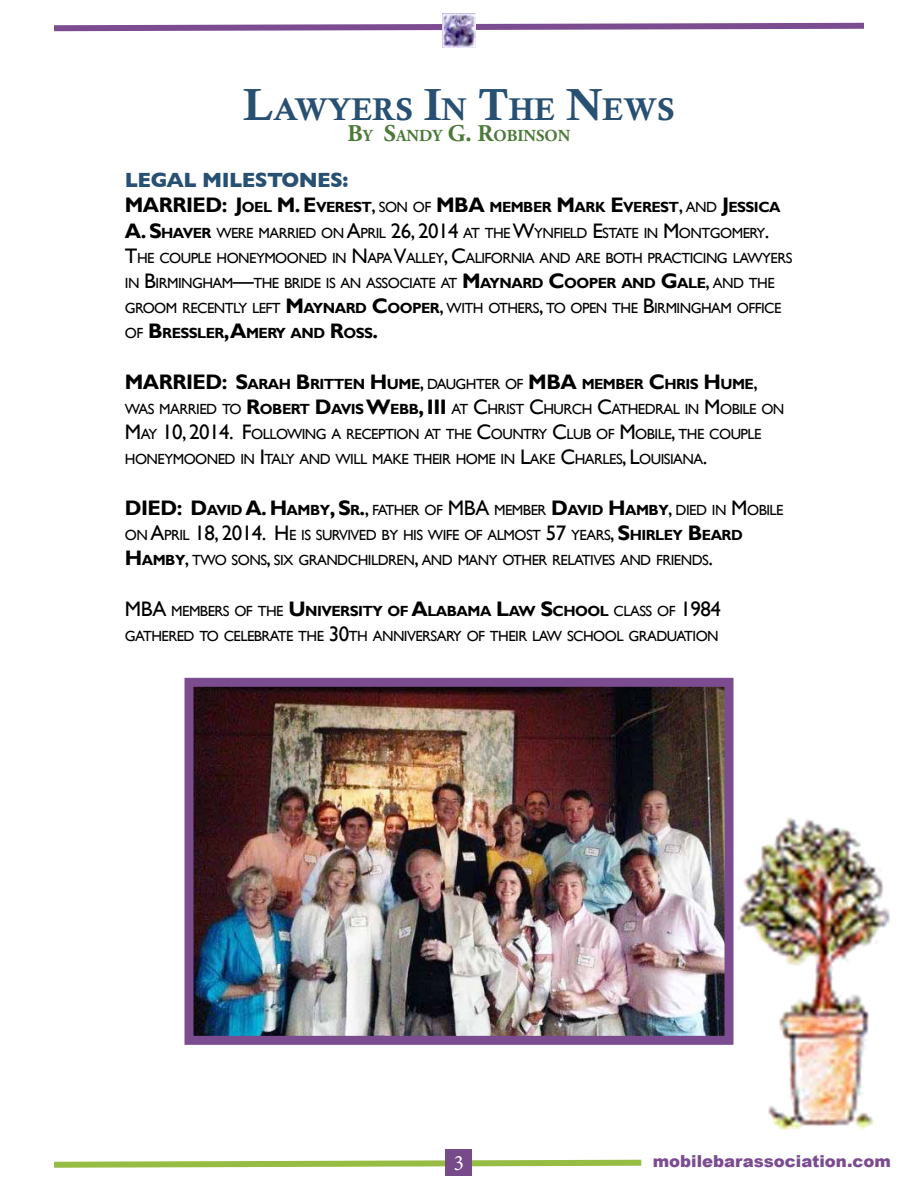
<style>
.page{position:relative;width:918px;height:1188px;background:#fff}
.page>*{position:absolute;margin:0;border:0;box-sizing:border-box;transform-origin:0 0}
.t1{font:31.5px "Calis MT Bol";color:#275073}
.t2{font:22.05px "Minion Pro";color:#fff;scale:.95 1}
.t3{font:700 21px/25.2px "Gill Sans";letter-spacing:-.025em;color:#275073}
.t4{font:700 21px "Gill Sans";letter-spacing:-.025em;color:#000}
.t5{font:21px "Gill Sans";color:#000}
.t6{font:700 16.8px "Adobe Garamond Pro";color:#4b7a39}
.t7{font:900 16.5px "Arial";color:#7c4c91}
.t8{font:14.7px/25.2px "Gill Sans";letter-spacing:-.035em;color:#000}
.t9{font:700 14.7px "Gill Sans";letter-spacing:-.035em;color:#000}
.s1{font-size:45px}
.s2{font-size:24px}
.s3{color:#000}
.s4{font-size:14.7px;color:#000}
.s5{font-weight:700}
.s6{font-size:21px}
.s7{font-weight:700;font-size:21px}
.s8{font-weight:400;font-size:21px}
.s9{font-weight:400}
.s10{font-size:14.7px}
</style>
<div class="page">
<svg style="left:54px;top:1159px;width:588px;height:9px"></svg>
<div style="left:445px;top:1149px;width:27px;height:27px;background:#774a8a"></div>
<svg style="left:54px;top:22px;width:810px;height:10px"></svg>
<img style="left:442px;top:14px;width:34px;height:33px">
<img style="left:194px;top:688px;width:530px;height:347px">
<div style="left:184px;top:678px;width:550px;height:367px;border:9px solid #7c4c91"></div>
<img style="left:698px;top:793px;width:192px;height:337px">
<h1 class="t1" style="left:244px;top:92px;width:432px"><span class="s1">L</span>AWYERS <span class="s1">I</span>N <span class="s1">T</span>HE <span class="s1">N</span>EWS</h1>
<p class="t6" style="left:348px;top:126px;width:224px"><span class="s2">B</span>Y <span class="s2">S</span>ANDY <span class="s2">G. R</span>OBINSON</p>
<h3 class="t3" style="left:125px;top:167px;width:225px">LEGAL MILESTONES:<br><span class="s3">MARRIED: J</span><span class="s4">OEL</span> <span class="s3">M. E</span><span class="s4">VERE</span></h3>
<p class="t8" style="left:125px;top:195px;width:669px;text-indent:535px"><span class="s5">ST</span><span class="s6">,</span> AND <span class="s7">J</span><span class="s5">ESSICA </span><span class="s7">A. S</span><span class="s5">HAVER</span> WERE MARRIED ON <span class="s6">A</span>PRIL <span class="s6">26, 2014</span> AT THE <span class="s6">W</span>YNFIELD <span class="s6">E</span>STATE IN <span class="s6">M</span> ONTGOMERY<span class="s6">.<br>T</span>HE COUPLE HONEYMOONED IN <span class="s6">N</span>APA <span class="s6">V</span>ALLEY<span class="s6">, C</span>ALIFORNIA AND ARE BOTH PRACTICING LAWYERS IN <span class="s6">B</span>IRMINGHAM<span class="s6">—</span>THE BRIDE IS AN ASSOCIATE AT <span class="s7">M</span><span class="s5">AYNARD</span></p>
<p class="t9" style="left:353px;top:199px;width:148px">ST<span class="s8">,</span> <span class="s9">SON OF</span> <span class="s6">MBA</span> MEMBER</p>
<p class="t9" style="left:557px;top:199px;width:87px"><span class="s6">M</span>ARK <span class="s6">E</span>VERE</p>
<p class="t9" style="left:548px;top:274px;width:228px"><span class="s6">C</span>OOPER AND <span class="s6">G</span>ALE<span class="s8">,</span> <span class="s9">AND THE</span></p>
<p class="t8" style="left:125px;top:296px;width:222px">GROOM RECENTLY LEFT <span class="s7">M</span><span class="s5">AYNARD</span></p>
<p class="t8" style="left:372px;top:296px;width:411px"><span class="s7">C</span><span class="s5">OOPER</span><span class="s6">,</span> WITH OTHERS<span class="s6">,</span> TO OPEN THE <span class="s6">B</span>IRMINGHAM OFFICE</p>
<p class="t9" style="left:125px;top:325px;width:133px"><span class="s9">OF</span> <span class="s6">B</span>RESSLER<span class="s6">,A</span>MER</p>
<p class="t9" style="left:275px;top:325px;width:105px">Y AND <span class="s6">R</span>OSS<span class="s6">.</span></p>
<h3 class="t4" style="left:125px;top:369px;width:135px">MARRIED: S<span class="s10">ARA</span></h3>
<p class="t9" style="left:279px;top:375px;width:314px">H <span class="s6">B</span>RITTEN <span class="s6">H</span> UME<span class="s8">,</span> <span class="s9">DAUGHTER OF</span> <span class="s6">MBA</span> MEMBER</p>
<p class="t8" style="left:125px;top:371px;width:661px;text-indent:524px"><span class="s7">C</span><span class="s5">HRIS</span> <span class="s7">H</span><span class="s5">UME</span><span class="s6">, </span>WAS MARRIED TO <span class="s7">R</span><span class="s5">OBERT</span> <span class="s7">D</span><span class="s5">AVIS</span> <span class="s7">W</span><span class="s5">EBB</span><span class="s7">, III</span> AT <span class="s6">C</span>HRIST <span class="s6">C</span>HURCH <span class="s6">C</span>ATHEDRAL IN <span class="s6">M</span>OBILE ON <span class="s6">M</span>AY <span class="s6">10, 2014. F</span>OLLOWING A RECEPTION AT THE <span class="s6">C</span>OUNTRY <span class="s6">C</span>LUB OF <span class="s6">M</span> OBILE<span class="s6">,</span> THE COUPLE HONEYMOONED IN <span class="s6">I</span>TALY AND WILL MAKE THEIR HOME IN <span class="s6">L</span>AKE <span class="s6">C</span>HARLES<span class="s6">, L</span>OUISIANA<span class="s6">.</span></p>
<h3 class="t4" style="left:125px;top:495px;width:174px">DIED: D<span class="s10">AVID</span> A. H<span class="s10">AMB</span></h3>
<p class="t8" style="left:320px;top:497px;width:143px"><span class="s5">Y</span><span class="s7">, S</span><span class="s5">R</span><span class="s7">.</span><span class="s6">,</span> FATHER OF <span class="s6">MBA</span></p>
<p class="t9" style="left:494px;top:501px;width:143px"><span class="s9">MEMBER</span> <span class="s6">D</span>AVID <span class="s6">H</span>AMB</p>
<p class="t8" style="left:125px;top:497px;width:660px;text-indent:534px"><span class="s5">Y</span><span class="s6">,</span> DIED IN <span class="s6">M</span>OBILE<br>ON <span class="s6">A</span>PRIL <span class="s6">18, 2014. H</span> E IS SURVIVED BY HIS WIFE OF ALMOST <span class="s6">57</span> YEARS<span class="s6">,</span> <span class="s7">S</span><span class="s5">HIRLEY</span> <span class="s7">B</span><span class="s5">EARD<br></span><span class="s7">H</span><span class="s5">AMB</span></p>
<p class="t8" style="left:175px;top:548px;width:540px"><span class="s5">Y</span><span class="s6">,</span> TWO SONS<span class="s6">,</span> SIX GRANDCHILDREN<span class="s6">,</span> AND MANY OTHER RELATIVES AND FRIENDS<span class="s6">.</span></p>
<p class="t8" style="left:125px;top:598px;width:597px;text-align:right"><span class="s7">L</span><span class="s5">AW</span> <span class="s7">S</span><span class="s5">CHOOL</span> CLASS OF <span class="s6">1984<br></span>GATHERED TO CELEBRATE THE <span class="s6">30</span>TH ANNIVERSARY OF THEIR LAW SCHOOL GRADUATION</p>
<h3 class="t5" style="left:125px;top:596px;width:15px">MBA</h3>
<p class="t9" style="left:171px;top:602px;width:277px"><span class="s9">MEMBERS OF THE</span> <span class="s6">U</span> NIVERSITY OF <span class="s6">A</span>LABAMA</p>
<h2 class="t2" style="left:454px;top:1149px;width:12px">3</h2>
<p class="t7" style="left:653px;top:1149px;width:240px">mobilebarassociation.com</p>
</div>
